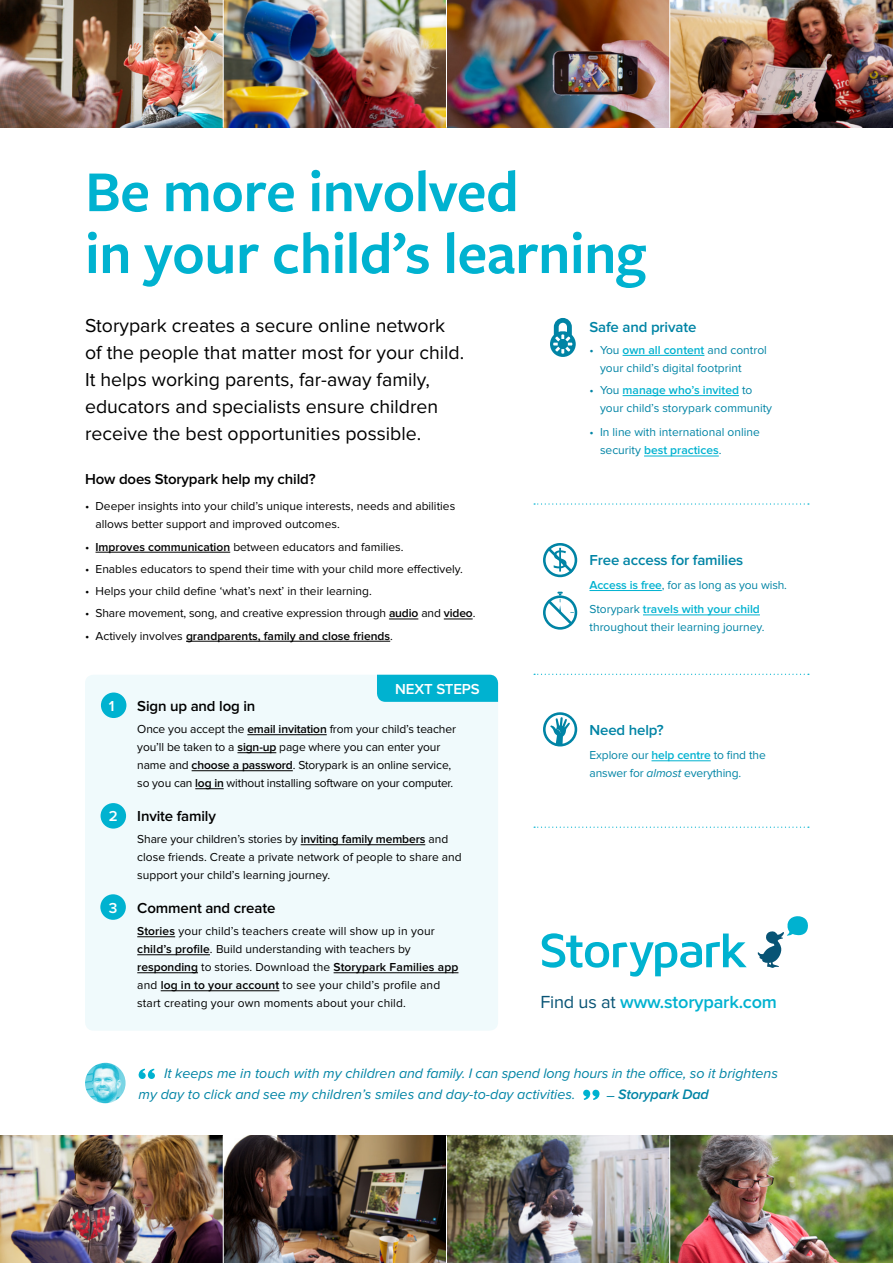
<style>
.page{position:relative;width:893px;height:1263px;background:#fff}
.page>*{position:absolute;margin:0;border:0;box-sizing:border-box;transform-origin:0 0}
.t1{font:600 60.15px/61.8px "Freight Sans Pro";letter-spacing:-.01em;color:#00b2d0}
.t2{font:19.5px/27px "Proxima Nova";color:#000}
.t3{font:600 18.15px "Proxima Nova";letter-spacing:-.01em;color:#00b2d0}
.t4{font:600 15px "Proxima Nova";letter-spacing:-.01em;color:#000}
.t5{font:600 15px "Proxima Nova";letter-spacing:-.01em;color:#0084a5}
.t6{font:600 15px "Proxima Nova";letter-spacing:-.01em;color:#fff}
.t7{font:italic 14.25px/21px "Proxima Nova";color:#0084a5}
.t8{font:italic 600 14.25px "Proxima Nova";letter-spacing:-.01em;color:#0084a5}
.t9{font:12px/18px "Proxima Nova";color:#000}
.t10{font:12px/18px "Proxima Nova";color:#0084a5}
.t11{font:600 12px/24.3px "Proxima Nova";color:#00b2d0}
.t12{font:600 12px "Proxima Nova";color:#000}
.s1{font-weight:600}
.s2{font-weight:400}
.s3{font-weight:600;color:#00b2d0}
.s4{font-weight:400;color:#0084a5}
.s5{font-style:italic}
.s6{font-weight:400;color:#085475}
</style>
<div class="page">
<hr style="left:96px;top:552px;width:134px;height:1px;background:#000">
<svg style="left:389px;top:619px;width:29px;height:1px"></svg>
<svg style="left:444px;top:619px;width:29px;height:1px"></svg>
<hr style="left:186px;top:641px;width:204px;height:1px;background:#000">
<hr style="left:651px;top:760px;width:60px;height:1px;background:#00b2d0">
<hr style="left:589px;top:590px;width:73px;height:1px;background:#00b2d0">
<hr style="left:643px;top:615px;width:117px;height:1px;background:#00b2d0">
<hr style="left:623px;top:355px;width:81px;height:1px;background:#00b2d0">
<hr style="left:623px;top:395px;width:116px;height:1px;background:#00b2d0">
<hr style="left:644px;top:456px;width:75px;height:1px;background:#00b2d0">
<svg style="left:534px;top:826px;width:275px;height:2px"></svg>
<svg style="left:534px;top:674px;width:275px;height:1px"></svg>
<svg style="left:534px;top:503px;width:275px;height:2px"></svg>
<svg style="left:550px;top:318px;width:26px;height:39px"></svg>
<svg style="left:138px;top:1069px;width:17px;height:10px"></svg>
<svg style="left:583px;top:1089px;width:17px;height:11px"></svg>
<svg style="left:543px;top:712px;width:34px;height:34px"></svg>
<svg style="left:543px;top:543px;width:34px;height:34px"></svg>
<svg style="left:543px;top:592px;width:34px;height:38px"></svg>
<div style="left:85px;top:675px;width:413px;height:356px;background:#f0fafc;border-radius:9px"></div>
<div style="left:101px;top:692px;width:25px;height:26px;background:#00b2d0;border-radius:50%"></div>
<div style="left:101px;top:803px;width:25px;height:25px;background:#00b2d0;border-radius:50%"></div>
<div style="left:100px;top:894px;width:26px;height:26px;background:#00b2d0;border-radius:50%"></div>
<hr style="left:247px;top:734px;width:80px;height:1px;background:#000">
<hr style="left:237px;top:752px;width:39px;height:1px;background:#000">
<hr style="left:192px;top:770px;width:101px;height:1px;background:#000">
<svg style="left:195px;top:788px;width:29px;height:1px"></svg>
<hr style="left:301px;top:844px;width:124px;height:1px;background:#000">
<hr style="left:137px;top:936px;width:38px;height:1px;background:#000">
<hr style="left:137px;top:954px;width:73px;height:1px;background:#000">
<hr style="left:137px;top:972px;width:61px;height:1px;background:#000">
<hr style="left:334px;top:972px;width:124px;height:1px;background:#000">
<hr style="left:161px;top:990px;width:118px;height:1px;background:#000">
<div style="left:377px;top:675px;width:121px;height:27px;background:#00b2d0"></div>
<img style="left:0;top:0;width:893px;height:128px">
<img style="left:0;top:1135px;width:893px;height:128px">
<hr style="left:446px;top:0;width:1px;height:128px;background:#fff">
<hr style="left:446px;top:1135px;width:1px;height:128px;background:#fff">
<hr style="left:669px;top:0;width:1px;height:128px;background:#fff">
<hr style="left:669px;top:1135px;width:1px;height:128px;background:#fff">
<hr style="left:223px;top:0;width:1px;height:128px;background:#fff">
<hr style="left:223px;top:1135px;width:1px;height:128px;background:#fff">
<img style="left:85px;top:1063px;width:41px;height:40px;border-radius:20px">
<svg style="left:542px;top:933px;width:205px;height:43px"></svg>
<svg style="left:757px;top:916px;width:51px;height:52px"></svg>
<h1 class="t1" style="left:85px;top:158px;width:563px">Be more involved<br>in your child’s learning</h1>
<h2 class="t2" style="left:85px;top:312px;width:381px">Storypark creates a secure online network of the people that matter most for your child.<br>It helps working parents, far-away family, educators and specialists ensure children receive the best opportunities possible.</h2>
<p class="t4" style="left:85px;top:470px;width:232px">How does Storypark help my child?</p>
<p class="t9" style="left:96px;top:497px;width:361px;text-indent:-10px">• Deeper insights into your child’s unique interests, needs and abilities allows better support and improved outcomes.</p>
<p class="t9" style="left:85px;top:538px;width:320px">• <span class="s1">Improves communication</span> between educators and families.</p>
<p class="t9" style="left:85px;top:560px;width:379px">• Enables educators to spend their time with your child more effectively.</p>
<p class="t9" style="left:85px;top:582px;width:288px">• Helps your child define ‘what’s next’ in their learning.</p>
<p class="t9" style="left:85px;top:604px;width:392px">• Share movement, song, and creative expression through <span class="s1">audio</span> and <span class="s1">video</span>.</p>
<p class="t12" style="left:85px;top:629px;width:309px"><span class="s2">• Actively involves</span> grandparents, family and close friends<span class="s2">.</span></p>
<p class="t6" style="left:395px;top:680px;width:86px">NEXT STEPS</p>
<p class="t6" style="left:109px;top:697px;width:7px">1</p>
<p class="t4" style="left:137px;top:697px;width:120px">Sign up and log in</p>
<p class="t9" style="left:137px;top:720px;width:320px">Once you accept the <span class="s1">email invitation</span> from your child’s teacher you’ll be taken to a <span class="s1">sign-up</span> page where you can enter your name and <span class="s1">choose a password</span>. Storypark is an online service, so you can <span class="s1">log in</span> without installing software on your computer.</p>
<p class="t6" style="left:109px;top:807px;width:10px">2</p>
<p class="t4" style="left:137px;top:807px;width:80px">Invite family</p>
<p class="t9" style="left:137px;top:830px;width:326px">Share your children’s stories by <span class="s1">inviting family members</span> and close friends. Create a private network of people to share and support your child’s learning journey.</p>
<p class="t6" style="left:109px;top:899px;width:10px">3</p>
<p class="t4" style="left:137px;top:899px;width:140px">Comment and create</p>
<p class="t9" style="left:137px;top:922px;width:323px"><span class="s1">Stories</span> your child’s teachers create will show up in your <span class="s1">child’s profile</span>. Build understanding with teachers by <span class="s1">responding</span> to stories. Download the <span class="s1">Storypark Families app </span>and <span class="s1">log in to your account</span> to see your child’s profile and start creating your own moments about your child.</p>
<p class="t5" style="left:589px;top:318px;width:108px">Safe and private</p>
<p class="t10" style="left:600px;top:341px;width:168px;text-indent:-10px">• You <span class="s3">own all content</span> and control your child’s digital footprint</p>
<p class="t10" style="left:600px;top:381px;width:174px;text-indent:-10px">• You <span class="s3">manage who’s invited</span> to your child’s storypark community</p>
<p class="t10" style="left:600px;top:424px;width:161px;text-indent:-10px">• In line with international online security <span class="s3">best practices</span>.</p>
<p class="t5" style="left:589px;top:551px;width:155px">Free access for families</p>
<p class="t11" style="left:589px;top:573px;width:199px">Access is free<span class="s4">, for as long as you wish.<br>Storypark</span> travels with your child</p>
<p class="t10" style="left:589px;top:618px;width:176px">throughout their learning journey.</p>
<p class="t5" style="left:589px;top:721px;width:76px">Need help?</p>
<p class="t10" style="left:589px;top:746px;width:178px">Explore our <span class="s3">help centre</span> to find the answer for <span class="s5">almost</span> everything.</p>
<h3 class="t3" style="left:540px;top:992px;width:238px"><span class="s6">Find us at</span> www.storypark.com</h3>
<p class="t7" style="left:139px;top:1063px;width:641px;text-indent:25px">It keeps me in touch with my children and family. I can spend long hours in the office, so it brightens my day to click and see my children’s smiles and day-to-day activities.</p>
<p class="t8" style="left:606px;top:1084px;width:104px"><span class="s2">–</span> Storypark Dad</p>
</div>
